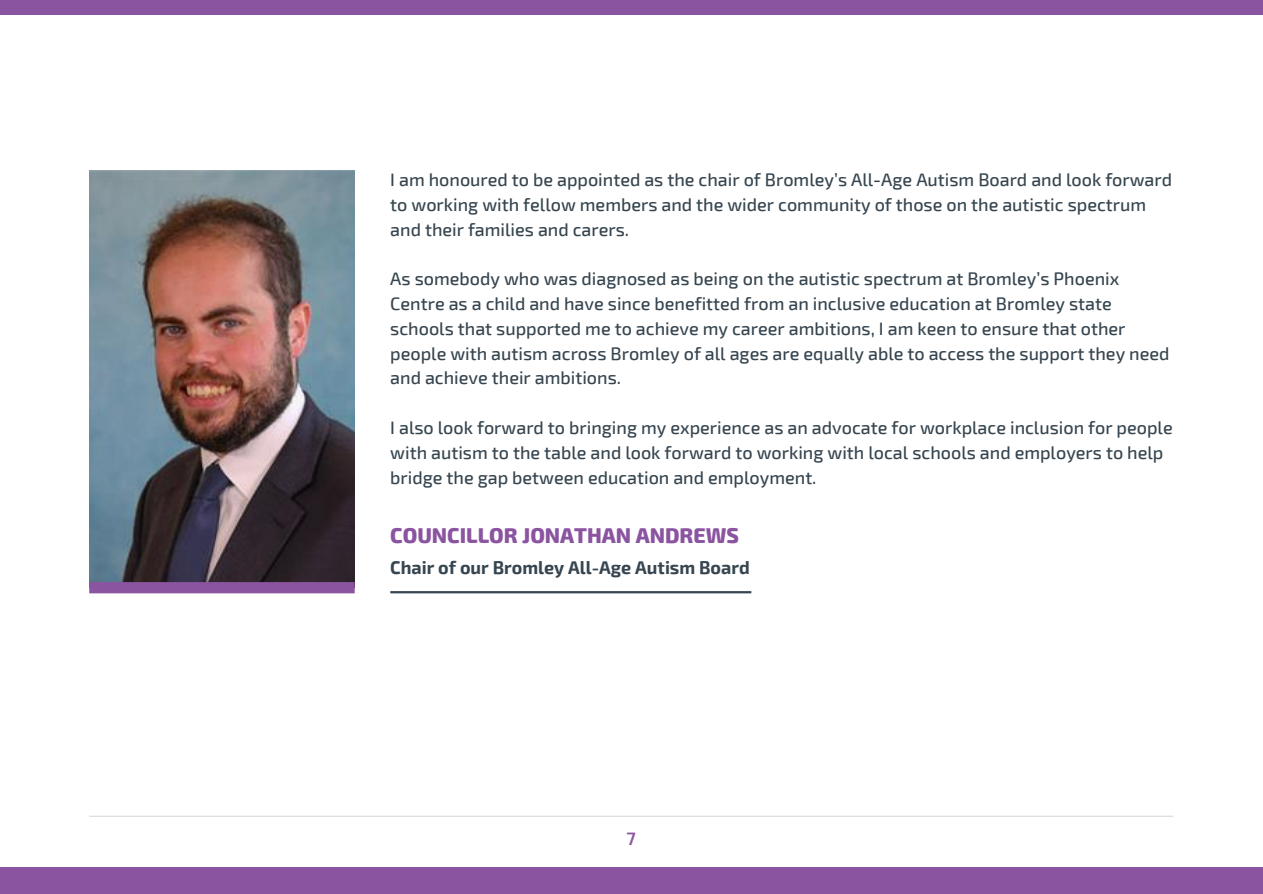
<style>
.page{position:relative;width:1263px;height:894px;background:#fff}
.page>*{position:absolute;margin:0;border:0;box-sizing:border-box;transform-origin:0 0}
.t1{font:800 21px "Exo 2";color:#8a54a0}
.t2{font:500 18px/24.8px "Exo 2";color:#36454f}
.t3{font:700 18px "Exo 2";color:#36454f}
.t4{font:600 18px "Exo 2";color:#8a54a0}
</style>
<div class="page">
<div style="left:0;top:867px;width:1263px;height:26px;background:#8a54a0"></div>
<div style="left:0;top:0;width:1263px;height:15px;background:#8a54a0"></div>
<hr style="left:89px;top:815px;width:1084px;height:1px;background:#d9d9d9">
<hr style="left:390px;top:591px;width:361px;height:2px;background:#36454f">
<img style="left:89px;top:170px;width:266px;height:412px">
<div style="left:89px;top:582px;width:266px;height:11px;background:#8a54a0"></div>
<p class="t2" style="left:390px;top:167px;width:783px">I am honoured to be appointed as the chair of Bromley’s All-Age Autism Board and look forward to working with fellow members and the wider community of those on the autistic spectrum and their families and carers.</p>
<p class="t2" style="left:390px;top:266px;width:781px">As somebody who was diagnosed as being on the autistic spectrum at Bromley’s Phoenix Centre as a child and have since benefitted from an inclusive education at Bromley state schools that supported me to achieve my career ambitions, I am keen to ensure that other people with autism across Bromley of all ages are equally able to access the support they need and achieve their ambitions.</p>
<p class="t2" style="left:390px;top:414px;width:784px">I also look forward to bringing my experience as an advocate for workplace inclusion for people with autism to the table and look forward to working with local schools and employers to help bridge the gap between education and employment.</p>
<p class="t1" style="left:390px;top:522px;width:350px">COUNCILLOR JONATHAN ANDREWS</p>
<p class="t3" style="left:390px;top:555px;width:361px">Chair of our Bromley All-Age Autism Board</p>
<p class="t4" style="left:627px;top:826px;width:11px">7</p>
</div>
